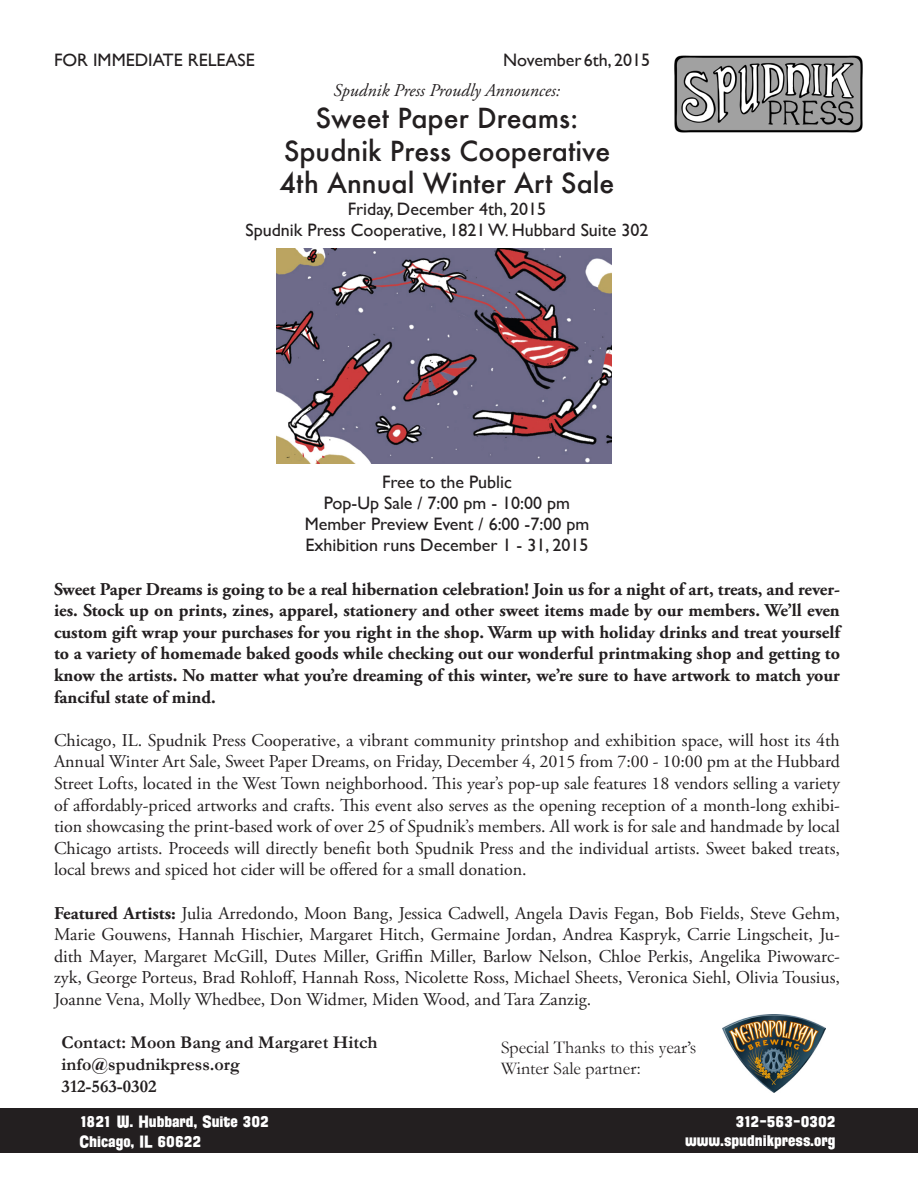
<style>
.page{position:relative;width:918px;height:1188px;background:#fff}
.page>*{position:absolute;margin:0;border:0;box-sizing:border-box;transform-origin:0 0}
.t1{font:500 27px "Futura";color:#231f20}
.t2{font:18px/21.6px "Adobe Garamond Pro";color:#231f20;text-align:justify}
.t3{font:700 18px/21.6px "Adobe Garamond Pro";color:#231f20;text-align:justify}
.t4{font:18px "Gill Sans";color:#231f20}
.t5{font:700 18px "Garamond";color:#231f20}
.t6{font:18px/21.6px "Garamond";color:#231f20}
.t7{font:italic 18px "Adobe Garamond Pro";color:#231f20}
.t8{font:16.5px/19.8px "Florida Project Phase One";color:#fff;text-align:right}
.s1{font-weight:700}
</style>
<div class="page">
<img style="left:674px;top:55px;width:189px;height:78px">
<div style="left:0;top:1108px;width:918px;height:45px;background:#231f20"></div>
<img style="left:276px;top:248px;width:336px;height:215px">
<img style="left:723px;top:1015px;width:102px;height:78px">
<p class="t4" style="left:54px;top:50px;width:202px">FOR IMMEDIATE RELEASE</p>
<p class="t4" style="left:503px;top:50px;width:149px">November 6th, 2015</p>
<p class="t7" style="left:334px;top:79px;width:228px">Spudnik Press Proudly Announces:</p>
<p class="t1" style="left:316px;top:100px;width:264px">Sweet Paper Dreams:</p>
<p class="t1" style="left:284px;top:132px;width:328px">Spudnik Press Cooperative</p>
<p class="t1" style="left:279px;top:165px;width:337px">4th Annual Winter Art Sale</p>
<p class="t4" style="left:348px;top:198px;width:200px">Friday, December 4th, 2015</p>
<p class="t4" style="left:246px;top:220px;width:405px">Spudnik Press Cooperative, 1821 W. Hubbard Suite 302</p>
<p class="t4" style="left:382px;top:472px;width:131px">Free to the Public</p>
<p class="t4" style="left:324px;top:493px;width:248px">Pop-Up Sale / 7:00 pm - 10:00 pm</p>
<p class="t4" style="left:305px;top:514px;width:286px">Member Preview Event / 6:00 -7:00 pm</p>
<p class="t4" style="left:305px;top:535px;width:285px">Exhibition runs December 1 - 31, 2015</p>
<p class="t3" style="left:54px;top:578px;width:788px">Sweet Paper Dreams is going to be a real hibernation celebration! Join us for a night of art, treats, and rever&shy;ies. Stock up on prints, zines, apparel, stationery and other sweet items made by our members. We’ll even custom gift wrap your purchases for you right in the shop. Warm up with holiday drinks and treat yourself to a variety of homemade baked goods while checking out our wonderful printmaking shop and getting to know the artists. No matter what you’re dreaming of this winter, we’re sure to have artwork to match your fanciful state of mind.</p>
<p class="t2" style="left:54px;top:730px;width:788px">Chicago, IL. Spudnik Press Cooperative, a vibrant community printshop and exhibition space, will host its 4th Annual Winter Art Sale, Sweet Paper Dreams, on Friday, December 4, 2015 from 7:00 - 10:00 pm at the Hubbard Street Lofts, located in the West Town neighborhood. This year’s pop-up sale features 18 vendors selling a variety of affordably-priced artworks and crafts. This event also serves as the opening reception of a month-long exhibi&shy;tion showcasing the print-based work of over 25 of Spudnik’s members. All work is for sale and handmade by local Chicago artists. Proceeds will directly benefit both Spudnik Press and the individual artists. Sweet baked treats, local brews and spiced hot cider will be offered for a small donation.</p>
<p class="t2" style="left:54px;top:903px;width:788px"><span class="s1">Featured Artists:</span> Julia Arredondo, Moon Bang, Jessica Cadwell, Angela Davis Fegan, Bob Fields, Steve Gehm, Marie Gouwens, Hannah Hischier, Margaret Hitch, Germaine Jordan, Andrea Kaspryk, Carrie Lingscheit, Ju&shy;dith Mayer, Margaret McGill, Dutes Miller, Griffin Miller, Barlow Nelson, Chloe Perkis, Angelika Piwowarc&shy;zyk, George Porteus, Brad Rohloff, Hannah Ross, Nicolette Ross, Michael Sheets, Veronica Siehl, Olivia Tousius, Joanne Vena, Molly Whedbee, Don Widmer, Miden Wood, and Tara Zanzig.</p>
<p class="t5" style="left:62px;top:1032px;width:317px">Contact: Moon Bang and Margaret Hitch</p>
<p class="t5" style="left:62px;top:1054px;width:180px">info@spudnikpress.org</p>
<p class="t5" style="left:62px;top:1075px;width:97px">312-563-0302</p>
<p class="t8" style="left:80px;top:1111px;width:191px">1821 W. Hubbard, Suite 302</p>
<p class="t8" style="left:80px;top:1131px;width:123px">Chicago, IL 60622</p>
<p class="t6" style="left:501px;top:1036px;width:197px">Special Thanks to this year’s<br>Winter Sale partner:</p>
<p class="t8" style="left:685px;top:1111px;width:152px">312-563-0302 www.spudnikpress.org</p>
</div>
